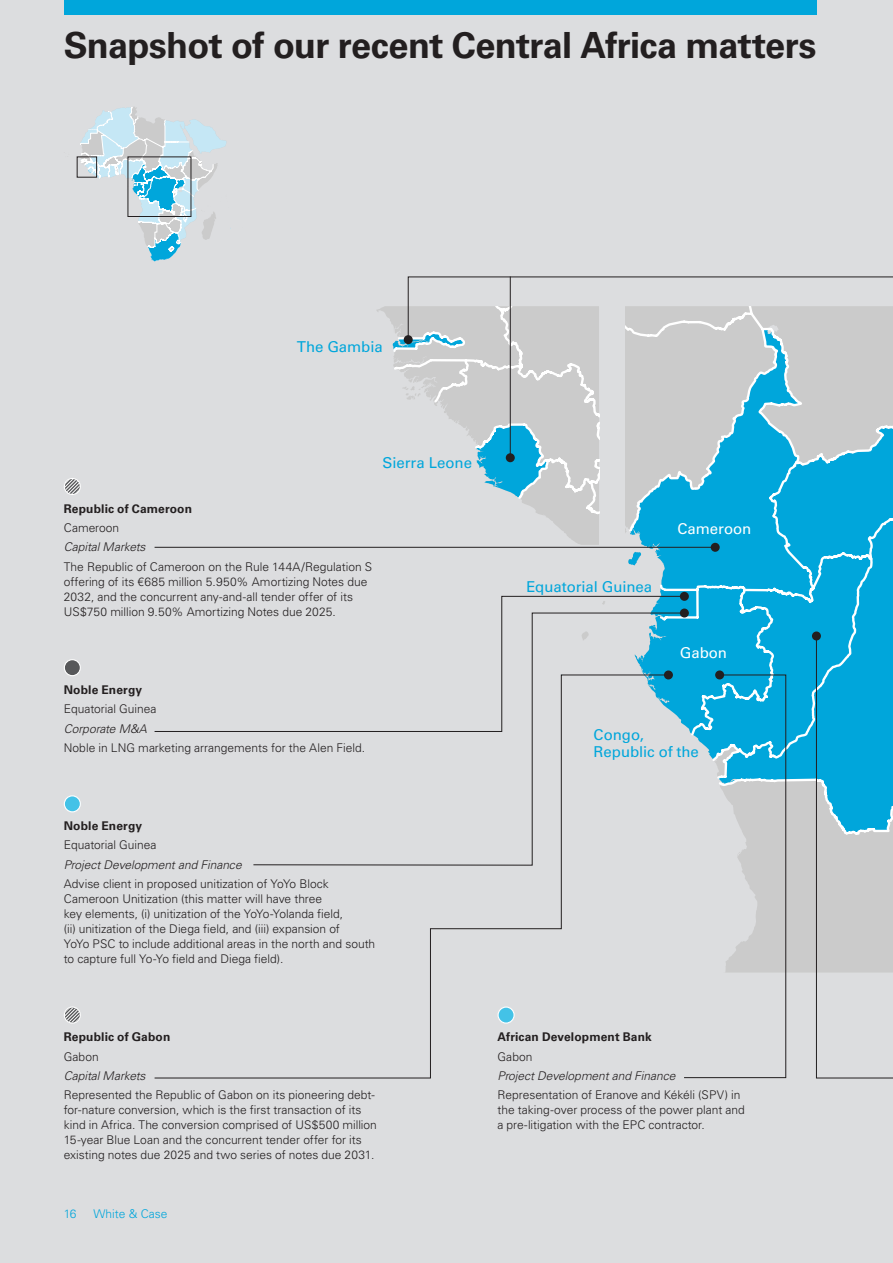
<style>
.page{position:relative;width:893px;height:1263px;background:#dcdddf}
.page>*{position:absolute;margin:0;border:0;box-sizing:border-box;transform-origin:0 0}
.GENERAL_-_Headline-A{font:700 36px "Univers LT Pro 65";letter-spacing:-.02em;color:#231f20}
.GENERAL_-_Blue_intro{font:15px/16.5px "Univers LT Pro 55 Roman";letter-spacing:-.005em;color:#00a6db}
.GENERAL_-_Blue_intro-2{font:15px "Univers LT Pro 55 Roman";letter-spacing:-.005em;color:#fff}
.Map_Text{font:300 12px/15px "Univers LT Pro 45";color:#231f20}
.Map_Text-2{font:italic 300 12px "Univers LT Pro 45";color:#231f20}
.Map_Text-3{font:700 12px "Univers LT Pro 65";letter-spacing:.01em;color:#231f20}
.t1{font:300 12px "Univers LT Pro 45";color:#00a6db}
</style>
<div class="page">
<svg style="left:80px;top:107px;width:151px;height:154px"></svg>
<div style="left:77px;top:156px;width:20px;height:22px;border:1px solid #231f20"></div>
<svg style="left:154px;top:731px;width:222px;height:348px"></svg>
<svg style="left:376px;top:306px;width:517px;height:773px"></svg>
<div style="left:812px;top:631px;width:9px;height:9px;background:#231f20;border-radius:50%"></div>
<hr style="left:510px;top:277px;width:1px;height:181px;background:#231f20">
<div style="left:506px;top:453px;width:9px;height:9px;background:#231f20;border-radius:50%"></div>
<hr style="left:155px;top:547px;width:560px;height:1px;background:#231f20">
<div style="left:711px;top:543px;width:9px;height:9px;background:#231f20;border-radius:50%"></div>
<svg style="left:407px;top:276px;width:486px;height:120px"></svg>
<div style="left:404px;top:335px;width:9px;height:9px;background:#231f20;border-radius:50%"></div>
<svg style="left:66px;top:1008px;width:13px;height:14px"></svg>
<div style="left:64px;top:1006px;width:17px;height:18px;border:1px solid #fff;border-radius:50%"></div>
<svg style="left:498px;top:1007px;width:16px;height:16px"></svg>
<div style="left:497px;top:1006px;width:18px;height:18px;border:1px solid #fff;border-radius:50%"></div>
<div style="left:64px;top:796px;width:16px;height:16px;background:#43c2e7;border-radius:50%"></div>
<div style="left:64px;top:795px;width:17px;height:17px;border:1px solid #fff;border-radius:50%"></div>
<div style="left:64px;top:660px;width:16px;height:16px;background:#57585a;border-radius:50%"></div>
<div style="left:64px;top:659px;width:17px;height:17px;border:1px solid #fff;border-radius:50%"></div>
<div style="left:64px;top:478px;width:16px;height:16px;background:#ededee;border-radius:50%"></div>
<svg style="left:65px;top:479px;width:14px;height:15px"></svg>
<div style="left:64px;top:478px;width:17px;height:17px;border:1px solid #fff;border-radius:50%"></div>
<div style="left:64px;top:0;width:752px;height:15px;background:#00a6db"></div>
<p class="GENERAL_-_Headline-A" style="left:64px;top:24px;width:754px">Snapshot of our recent Central Africa matters</p>
<p class="GENERAL_-_Blue_intro" style="left:297px;top:338px;width:87px">The Gambia</p>
<p class="GENERAL_-_Blue_intro" style="left:383px;top:454px;width:91px">Sierra Leone</p>
<p class="Map_Text-3" style="left:64px;top:501px;width:130px">Republic of Cameroon</p>
<p class="Map_Text" style="left:64px;top:520px;width:57px">Cameroon</p>
<p class="Map_Text-2" style="left:64px;top:540px;width:83px">Capital Markets</p>
<p class="Map_Text" style="left:64px;top:559px;width:310px">The Republic of Cameroon on the Rule 144A/Regulation S offering of its €685 million 5.950% Amortizing Notes due 2032, and the concurrent any-and-all tender offer of its US$750 million 9.50% Amortizing Notes due 2025.</p>
<p class="Map_Text-3" style="left:64px;top:683px;width:80px">Noble Energy</p>
<p class="Map_Text" style="left:64px;top:701px;width:94px">Equatorial Guinea</p>
<p class="Map_Text-2" style="left:64px;top:721px;width:85px">Corporate M&amp;A</p>
<p class="Map_Text" style="left:64px;top:740px;width:303px">Noble in LNG marketing arrangements for the Alen Field.</p>
<p class="Map_Text-3" style="left:64px;top:819px;width:80px">Noble Energy</p>
<p class="Map_Text" style="left:64px;top:838px;width:94px">Equatorial Guinea</p>
<p class="Map_Text-2" style="left:64px;top:857px;width:179px">Project Development and Finance</p>
<p class="Map_Text" style="left:64px;top:876px;width:313px">Advise client in proposed unitization of YoYo Block Cameroon Unitization (this matter will have three<br>key elements, (i) unitization of the YoYo-Yolanda field,<br>(ii) unitization of the Diega field, and (iii) expansion of<br>YoYo PSC to include additional areas in the north and south to capture full Yo-Yo field and Diega field).</p>
<p class="GENERAL_-_Blue_intro" style="left:526px;top:578px;width:127px">Equatorial Guinea</p>
<p class="GENERAL_-_Blue_intro-2" style="left:677px;top:519px;width:75px">Cameroon</p>
<p class="GENERAL_-_Blue_intro-2" style="left:680px;top:643px;width:49px">Gabon</p>
<p class="GENERAL_-_Blue_intro" style="left:594px;top:726px;width:107px">Congo,<br>Republic of the</p>
<p class="Map_Text-3" style="left:64px;top:1030px;width:108px">Republic of Gabon</p>
<p class="Map_Text" style="left:64px;top:1049px;width:36px">Gabon</p>
<p class="Map_Text-2" style="left:64px;top:1068px;width:83px">Capital Markets</p>
<p class="Map_Text" style="left:64px;top:1087px;width:315px">Represented the Republic of Gabon on its pioneering debt&shy;for-nature conversion, which is the first transaction of its kind in Africa. The conversion comprised of US$500 million 15-year Blue Loan and the concurrent tender offer for its existing notes due 2025 and two series of notes due 2031.</p>
<p class="t1" style="left:64px;top:1206px;width:14px">16</p>
<p class="t1" style="left:94px;top:1206px;width:76px">White &amp; Case</p>
<p class="Map_Text-3" style="left:497px;top:1030px;width:156px">African Development Bank</p>
<p class="Map_Text" style="left:497px;top:1049px;width:36px">Gabon</p>
<p class="Map_Text-2" style="left:497px;top:1068px;width:179px">Project Development and Finance</p>
<p class="Map_Text" style="left:497px;top:1087px;width:249px">Representation of Eranove and Kékéli (SPV) in the taking-over process of the power plant and a pre-litigation with the EPC contractor.</p>
</div>
